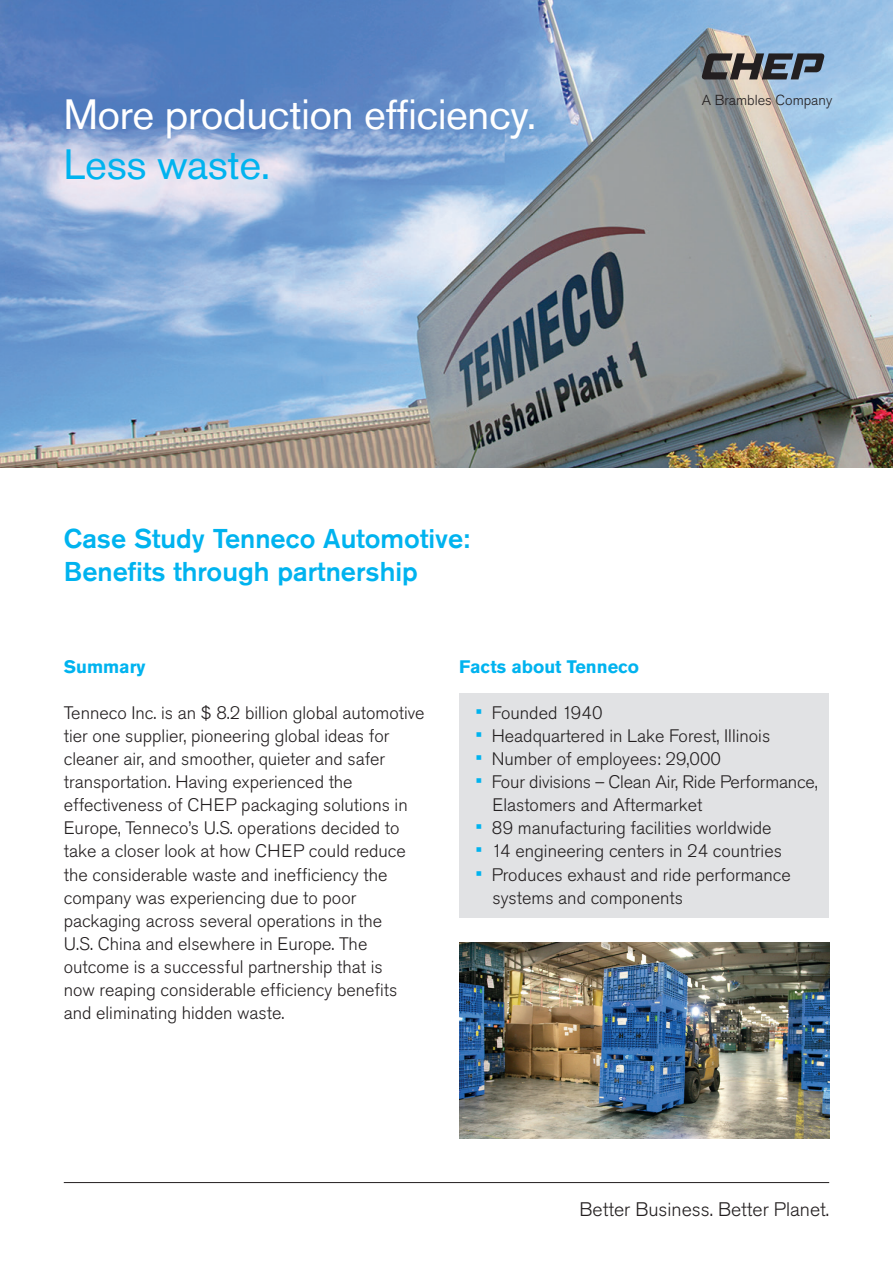
<style>
.page{position:relative;width:893px;height:1263px;background:#fff}
.page>*{position:absolute;margin:0;border:0;box-sizing:border-box;transform-origin:0 0}
.t1{font:42px "Akzidenz Grotesk Pro";letter-spacing:-.01em;color:#fff}
.t2{font:42px "Akzidenz Grotesk Pro";letter-spacing:-.01em;color:#00b3ef}
.t3{font:500 27px/33px "Akzidenz Grotesk Pro";color:#00b3ef}
.t4{font:300 19.5px "Akzidenz Grotesk Pro";color:#231f20}
.t5{font:300 18px/23.1px "Akzidenz Grotesk Pro";color:#231f20}
.t6{font:700 18px "Akzidenz Grotesk Pro";color:#00b3ef}
.t7{font:300 14.4px "Akzidenz Grotesk Pro";color:#231f20}
.s1{font-size:21px;color:#00b3ef}
</style>
<div class="page">
<div style="left:459px;top:693px;width:370px;height:224px;background:#e1e2e4"></div>
<img style="left:0;top:0;width:893px;height:468px">
<hr style="left:64px;top:1182px;width:765px;height:1px;background:#231f20">
<svg style="left:702px;top:53px;width:122px;height:26px;background:#5d6066"></svg>
<img style="left:459px;top:943px;width:370px;height:195px">
<h1 class="t1" style="left:64px;top:87px;width:474px">More production efficiency.</h1>
<h1 class="t2" style="left:64px;top:137px;width:208px">Less waste.</h1>
<h2 class="t3" style="left:64px;top:521px;width:408px">Case Study Tenneco Automotive:<br>Benefits through partnership</h2>
<p class="t7" style="left:702px;top:91px;width:132px">A Brambles Company</p>
<p class="t6" style="left:64px;top:655px;width:83px">Summary</p>
<p class="t5" style="left:64px;top:701px;width:362px">Tenneco Inc. is an $ 8.2 billion global automotive tier one supplier, pioneering global ideas for cleaner air, and smoother, quieter and safer transportation. Having experienced the effectiveness of CHEP packaging solutions in Europe, Tenneco’s U.S. operations decided to take a closer look at how CHEP could reduce the considerable waste and inefficiency the company was experiencing due to poor packaging across several operations in the<br>U.S. China and elsewhere in Europe. The outcome is a successful partnership that is<br>now reaping considerable efficiency benefits and eliminating hidden waste.</p>
<p class="t6" style="left:459px;top:655px;width:181px">Facts about Tenneco</p>
<p class="t5" style="left:475px;top:701px;width:129px"><span class="s1">•</span> Founded 1940</p>
<p class="t5" style="left:475px;top:724px;width:296px"><span class="s1">•</span> Headquartered in Lake Forest, Illinois</p>
<p class="t5" style="left:475px;top:747px;width:247px"><span class="s1">•</span> Number of employees: 29,000</p>
<p class="t5" style="left:492px;top:770px;width:327px;text-indent:-17px"><span class="s1">•</span> Four divisions – Clean Air, Ride Performance,<br>Elastomers and Aftermarket</p>
<p class="t5" style="left:475px;top:816px;width:298px"><span class="s1">•</span> 89 manufacturing facilities worldwide</p>
<p class="t5" style="left:475px;top:840px;width:308px"><span class="s1">•</span> 14 engineering centers in 24 countries</p>
<p class="t5" style="left:492px;top:863px;width:300px;text-indent:-17px"><span class="s1">•</span> Produces exhaust and ride performance systems and components</p>
<p class="t4" style="left:580px;top:1196px;width:251px">Better Business. Better Planet.</p>
</div>
